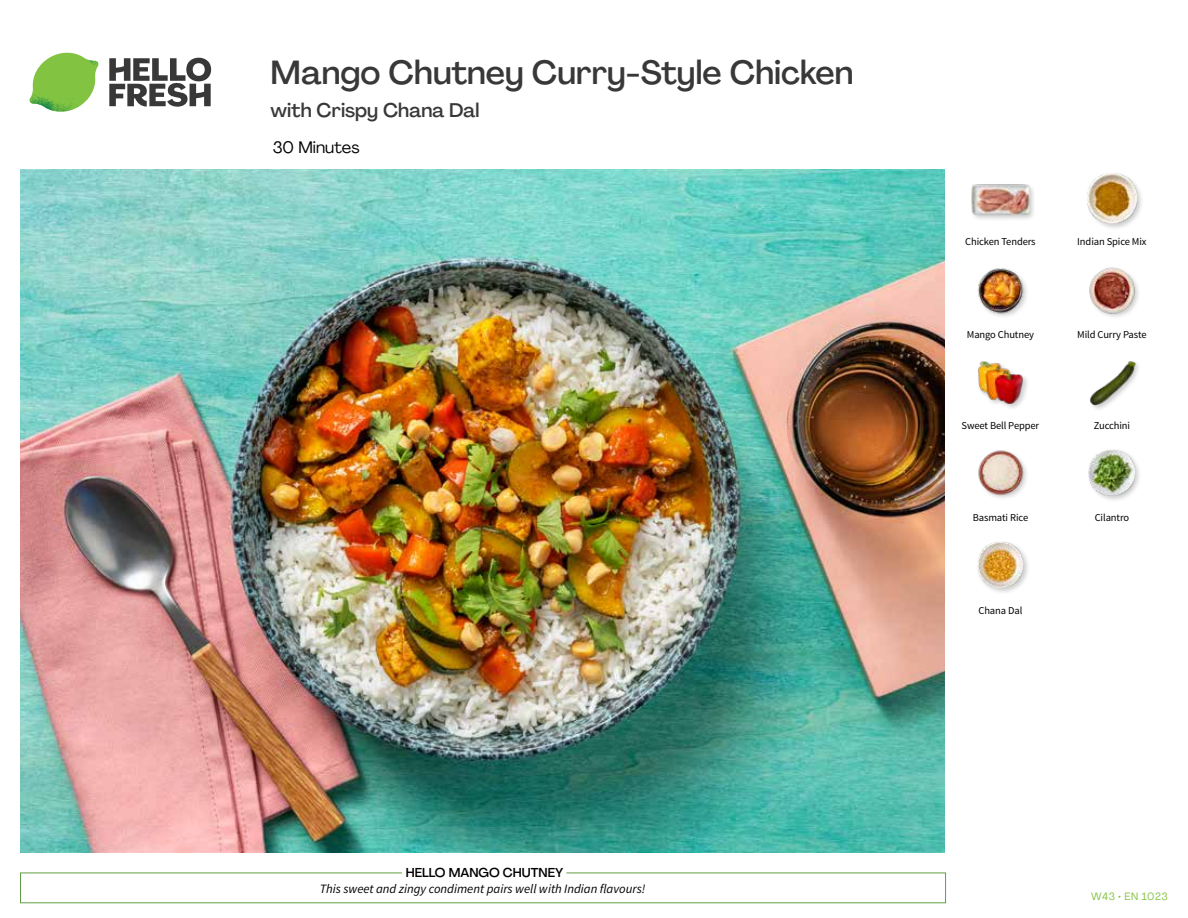
<style>
.page{position:relative;width:1188px;height:918px;background:#fff}
.page>*{position:absolute;margin:0;border:0;box-sizing:border-box;transform-origin:0 0}
.t1{font:500 33px "Agrandir";color:#383839}
.t2{font:500 19.5px "Agrandir";color:#383839}
.t3{font:16.5px "Agrandir";color:#000}
.t4{font:italic 12.75px "Source Sans Pro";color:#000}
.t5{font:500 12.75px "Agrandir";color:#000}
.t6{font:10.5px "Source Sans Pro";letter-spacing:-.01em;color:#000}
.t7{font:10.5px "Agrandir";letter-spacing:.05em;color:#82c341}
</style>
<div class="page">
<svg style="left:109px;top:57px;width:102px;height:50px"></svg>
<svg style="left:34px;top:53px;width:62px;height:40px"></svg>
<img style="left:67px;top:53px;width:32px;height:26px">
<img style="left:33px;top:75px;width:59px;height:11px">
<img style="left:29px;top:79px;width:61px;height:33px">
<img style="left:65px;top:86px;width:27px;height:25px">
<div style="left:20px;top:873px;width:926px;height:30px;border:1px solid #609f43"></div>
<div style="left:402px;top:865px;width:164px;height:15px;background:#fff"></div>
<img style="left:21px;top:170px;width:924px;height:682px">
<div style="left:976px;top:540px;width:55px;height:55px;background:#000;opacity:.2"></div>
<img style="left:977px;top:541px;width:47px;height:47px">
<div style="left:1087px;top:448px;width:55px;height:54px;background:#000;opacity:.2"></div>
<img style="left:1089px;top:449px;width:46px;height:47px">
<img style="left:978px;top:450px;width:49px;height:48px">
<div style="left:1089px;top:360px;width:53px;height:52px;background:#000;opacity:.2"></div>
<img style="left:1089px;top:360px;width:46px;height:46px">
<div style="left:977px;top:360px;width:53px;height:50px;background:#000;opacity:.2"></div>
<img style="left:977px;top:360px;width:47px;height:45px">
<img style="left:1089px;top:267px;width:50px;height:50px">
<img style="left:978px;top:268px;width:49px;height:49px">
<div style="left:1085px;top:172px;width:59px;height:59px;background:#000;opacity:.2"></div>
<img style="left:1086px;top:173px;width:51px;height:51px">
<div style="left:970px;top:183px;width:66px;height:38px;background:#000;opacity:.2"></div>
<img style="left:972px;top:183px;width:57px;height:38px">
<h1 class="t1" style="left:271px;top:52px;width:584px">Mango Chutney Curry-Style Chicken</h1>
<h2 class="t2" style="left:271px;top:98px;width:210px">with Crispy Chana Dal</h2>
<h3 class="t3" style="left:273px;top:137px;width:88px">30 Minutes</h3>
<p class="t5" style="left:406px;top:864px;width:159px">HELLO MANGO CHUTNEY</p>
<p class="t4" style="left:320px;top:881px;width:327px">This sweet and zingy condiment pairs well with Indian flavours!</p>
<p class="t6" style="left:965px;top:235px;width:72px">Chicken Tenders</p>
<p class="t6" style="left:1077px;top:235px;width:71px">Indian Spice Mix</p>
<p class="t6" style="left:967px;top:328px;width:69px">Mango Chutney</p>
<p class="t6" style="left:1077px;top:328px;width:71px">Mild Curry Paste</p>
<p class="t6" style="left:962px;top:419px;width:79px">Sweet Bell Pepper</p>
<p class="t6" style="left:1094px;top:419px;width:38px">Zucchini</p>
<p class="t6" style="left:973px;top:511px;width:57px">Basmati Rice</p>
<p class="t6" style="left:1095px;top:511px;width:36px">Cilantro</p>
<p class="t6" style="left:978px;top:604px;width:45px">Chana Dal</p>
<p class="t7" style="left:1091px;top:890px;width:78px">W43 • EN 1023</p>
</div>
